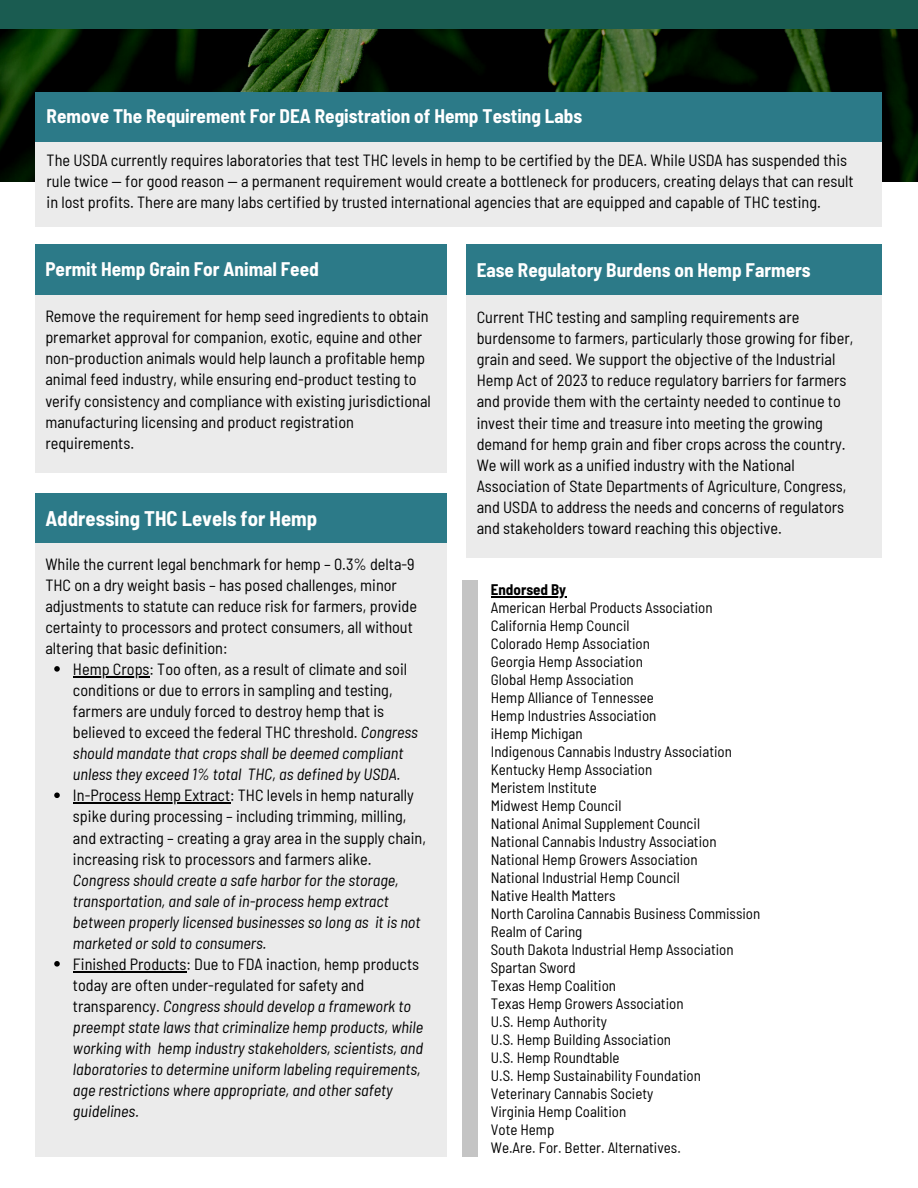
<style>
.page{position:relative;width:918px;height:1188px;background:#fff}
.page>*{position:absolute;margin:0;border:0;box-sizing:border-box;transform-origin:0 0}
.t1{font:700 semi-condensed 20.7px "Barlow";color:#fff}
.t2{font:700 semi-condensed 19.2px "Barlow";color:#fff}
.t3{font:semi-condensed 16.2px/21px "Barlow";color:#000}
.t4{font:italic semi-condensed 16.2px/21px "Barlow";color:#000}
.t5{font:semi-condensed 15px/18px "Barlow";color:#000}
.t6{font:700 semi-condensed 15px "Barlow";color:#000}
.s1{font-style:italic}
.s2{font-style:normal}
</style>
<div class="page">
<img style="left:0;top:29px;width:918px;height:152px">
<div style="left:0;top:0;width:918px;height:29px;background:#1a5c51"></div>
<hr style="left:491px;top:596px;width:75px;height:1px;background:#000">
<div style="left:35px;top:92px;width:846px;height:135px;background:#ebebeb"></div>
<div style="left:35px;top:92px;width:846px;height:49px;background:#2c7a88"></div>
<div style="left:466px;top:248px;width:415px;height:310px;background:#ebebeb"></div>
<div style="left:466px;top:244px;width:415px;height:50px;background:#2c7a88"></div>
<div style="left:35px;top:248px;width:412px;height:225px;background:#ebebeb"></div>
<div style="left:35px;top:244px;width:412px;height:50px;background:#2c7a88"></div>
<div style="left:35px;top:496px;width:412px;height:661px;background:#ebebeb"></div>
<div style="left:35px;top:493px;width:412px;height:49px;background:#2c7a88"></div>
<svg style="left:54px;top:666px;width:6px;height:6px"></svg>
<hr style="left:73px;top:676px;width:77px;height:1px;background:#000">
<svg style="left:54px;top:793px;width:6px;height:5px"></svg>
<hr style="left:73px;top:802px;width:157px;height:2px;background:#000">
<svg style="left:54px;top:961px;width:6px;height:6px"></svg>
<hr style="left:73px;top:971px;width:114px;height:1px;background:#000">
<div style="left:462px;top:581px;width:15px;height:576px;background:#c4c4c4"></div>
<p class="t2" style="left:47px;top:104px;width:537px">Remove The Requirement For DEA Registration of Hemp Testing Labs</p>
<p class="t3" style="left:47px;top:149px;width:809px">The USDA currently requires laboratories that test THC levels in hemp to be certified by the DEA. While USDA has suspended this rule twice — for good reason — a permanent requirement would create a bottleneck for producers, creating delays that can result in lost profits. There are many labs certified by trusted international agencies that are equipped and capable of THC testing.</p>
<p class="t2" style="left:45px;top:256px;width:275px">Permit Hemp Grain For Animal Feed</p>
<p class="t3" style="left:45px;top:305px;width:387px">Remove the requirement for hemp seed ingredients to obtain premarket approval for companion, exotic, equine and other non-production animals would help launch a profitable hemp animal feed industry, while ensuring end-product testing to verify consistency and compliance with existing jurisdictional manufacturing licensing and product registration requirements.</p>
<p class="t1" style="left:45px;top:506px;width:273px">Addressing THC Levels for Hemp</p>
<p class="t3" style="left:45px;top:553px;width:373px">While the current legal benchmark for hemp – 0.3% delta-9<br>THC on a dry weight basis – has posed challenges, minor adjustments to statute can reduce risk for farmers, provide certainty to processors and protect consumers, all without altering that basic definition:</p>
<p class="t3" style="left:73px;top:658px;width:346px">Hemp Crops: Too often, as a result of climate and soil conditions or due to errors in sampling and testing, farmers are unduly forced to destroy hemp that is believed to exceed the federal THC threshold. <span class="s1">Congress should mandate that crops shall be deemed compliant unless they exceed 1% total THC, as defined by USDA.</span></p>
<p class="t3" style="left:73px;top:784px;width:354px">In-Process Hemp Extract: THC levels in hemp naturally spike during processing – including trimming, milling, and extracting – creating a gray area in the supply chain, increasing risk to processors and farmers alike.</p>
<p class="t4" style="left:73px;top:869px;width:349px">Congress should create a safe harbor for the storage, transportation, and sale of in-process hemp extract between properly licensed businesses so long as it is not marketed or sold to consumers.</p>
<p class="t4" style="left:73px;top:953px;width:352px"><span class="s2">Finished Products: Due to FDA inaction, hemp products today are often under-regulated for safety and transparency.</span> Congress should develop a framework to preempt state laws that criminalize hemp products, while working with hemp industry stakeholders, scientists, and laboratories to determine uniform labeling requirements, age restrictions where appropriate, and other safety guidelines.</p>
<p class="t2" style="left:477px;top:257px;width:336px">Ease Regulatory Burdens on Hemp Farmers</p>
<p class="t3" style="left:477px;top:306px;width:378px">Current THC testing and sampling requirements are burdensome to farmers, particularly those growing for fiber, grain and seed. We support the objective of the Industrial Hemp Act of 2023 to reduce regulatory barriers for farmers and provide them with the certainty needed to continue to invest their time and treasure into meeting the growing demand for hemp grain and fiber crops across the country.<br>We will work as a unified industry with the National Association of State Departments of Agriculture, Congress, and USDA to address the needs and concerns of regulators and stakeholders toward reaching this objective.</p>
<p class="t6" style="left:491px;top:580px;width:77px">Endorsed By</p>
<p class="t5" style="left:491px;top:598px;width:271px">American Herbal Products Association<br>California Hemp Council<br>Colorado Hemp Association<br>Georgia Hemp Association<br>Global Hemp Association<br>Hemp Alliance of Tennessee<br>Hemp Industries Association<br>iHemp Michigan<br>Indigenous Cannabis Industry Association<br>Kentucky Hemp Association<br>Meristem Institute<br>Midwest Hemp Council<br>National Animal Supplement Council<br>National Cannabis Industry Association<br>National Hemp Growers Association<br>National Industrial Hemp Council<br>Native Health Matters<br>North Carolina Cannabis Business Commission<br>Realm of Caring<br>South Dakota Industrial Hemp Association<br>Spartan Sword<br>Texas Hemp Coalition<br>Texas Hemp Growers Association<br>U.S. Hemp Authority<br>U.S. Hemp Building Association<br>U.S. Hemp Roundtable<br>U.S. Hemp Sustainability Foundation<br>Veterinary Cannabis Society<br>Virginia Hemp Coalition<br>Vote Hemp<br>We.Are. For. Better. Alternatives.</p>
</div>
